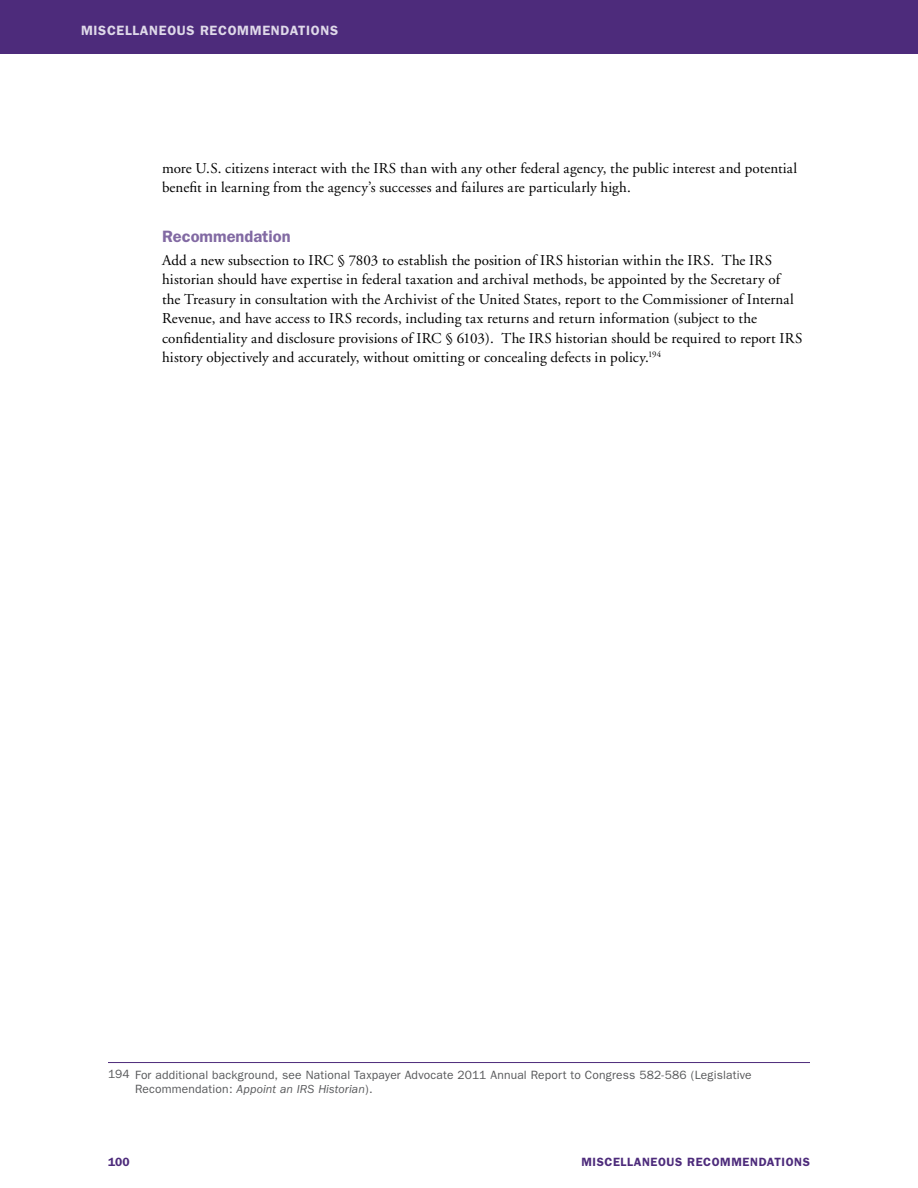
<style>
.page{position:relative;width:918px;height:1188px;background:#fff}
.page>*{position:absolute;margin:0;border:0;box-sizing:border-box;transform-origin:0 0}
.t1{font:600 16.5px "Franklin Gothic";color:#826aa3}
.t2{font:15px/19.5px "Adobe Garamond";letter-spacing:.01em;color:#000}
.t3{font:600 13.5px "Franklin Gothic";letter-spacing:.05em;color:#dfd9e9}
.t4{font:12px/14.4px "Franklin Gothic";letter-spacing:.015em;color:#58595b}
.t5{font:600 12px "Franklin Gothic";letter-spacing:.05em;color:#4d2b7b}
.s1{font-style:italic}
</style>
<div class="page">
<div style="left:0;top:0;width:918px;height:54px;background:#4d2b7b"></div>
<hr style="left:108px;top:1062px;width:702px;height:1px;background:#4d2b7b">
<p class="t3" style="left:81px;top:23px;width:88px">MISCELLANEOU</p>
<p class="t3" style="left:187px;top:23px;width:53px">S RECOMME</p>
<p class="t3" style="left:271px;top:23px;width:69px">NDATIONS</p>
<p class="t2" style="left:162px;top:159px;width:637px">more U.S. citizens interact with the IRS than with any other federal agency, the public interest and potential benefit in learning from the agency’s successes and failures are particularly high.</p>
<p class="t1" style="left:162px;top:227px;width:130px">RECOMMENDATION</p>
<p class="t2" style="left:162px;top:251px;width:642px">Add a new subsection to IRC § 7803 to establish the position of IRS historian within the IRS. The IRS historian should have expertise in federal taxation and archival methods, be appointed by the Secretary of<br>the Treasury in consultation with the Archivist of the United States, report to the Commissioner of Internal Revenue, and have access to IRS records, including tax returns and return information (subject to the confidentiality and disclosure provisions of IRC § 6103). The IRS historian should be required to report IRS history objectively and accurately, without omitting or concealing defects in policy.<sup>194</sup></p>
<p class="t4" style="left:135px;top:1068px;width:618px;text-indent:-27px">194 For additional background, see National Taxpayer Advocate 2011 Annual Report to Congress 582-586 (Legislative<br>Recommendation: <span class="s1">Appoint an IRS Historian</span>).</p>
<p class="t5" style="left:108px;top:1154px;width:23px">100</p>
<p class="t5" style="left:581px;top:1154px;width:78px">MISCELLANEOU</p>
<p class="t5" style="left:675px;top:1154px;width:47px">S RECOMME</p>
<p class="t5" style="left:750px;top:1154px;width:61px">NDATIONS</p>
</div>
